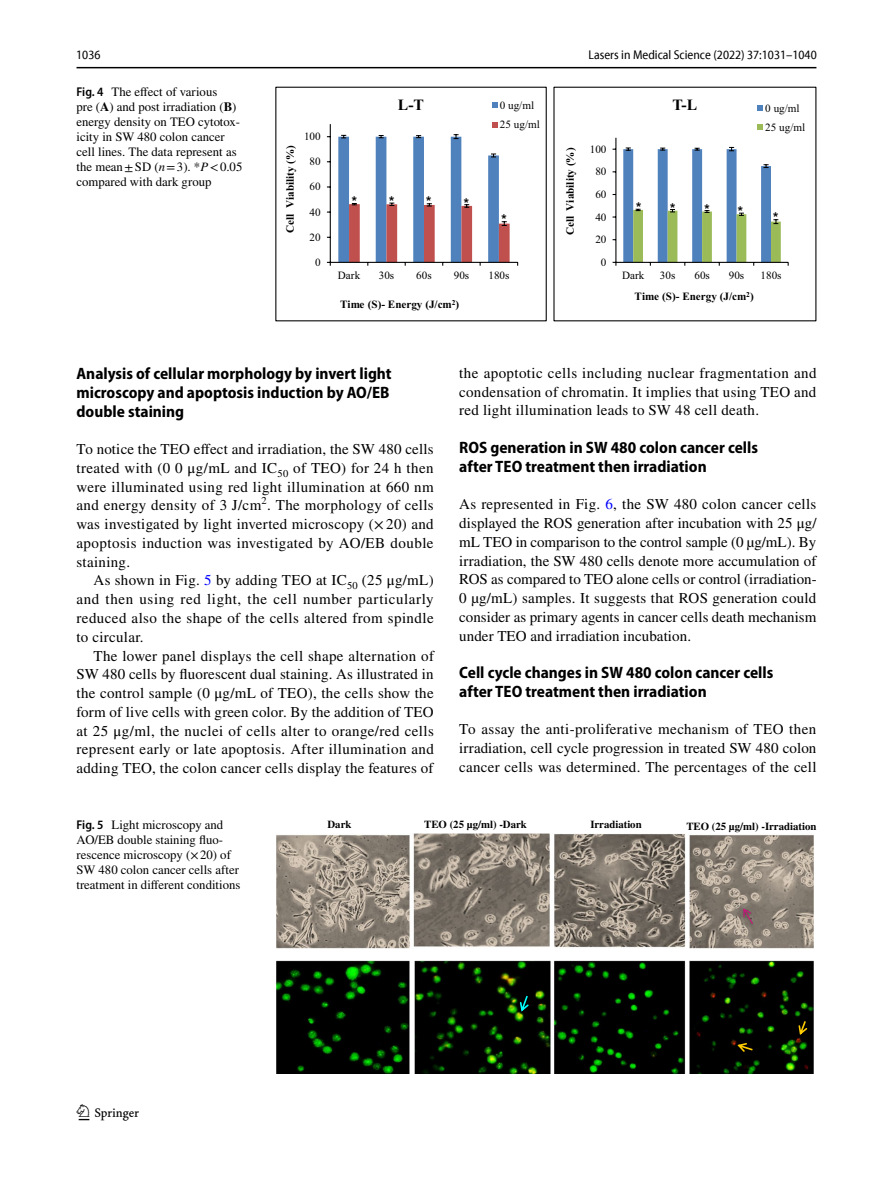
<style>
.page{position:relative;width:893px;height:1187px;background:#fff}
.page>*{position:absolute;margin:0;border:0;box-sizing:border-box;transform-origin:0 0}
.t1{font:22.5px "Springnew Regular 2";color:#000}
.t2{font:700 semi-condensed 16.5px/18.8px "Myriad Pro";color:#000}
.t3{font:15.75px "Times New Roman PS Bold MT4";color:#000}
.t4{font:15px/18.8px "STIX";letter-spacing:.015em;color:#000;text-align:justify}
.t5{font:13.35px "Arial Bold 3";color:#000}
.t6{font:12.75px/15px "STIX";color:#000}
.t7{font:semi-condensed 12.75px "Myriad Pro Unic";color:#000}
.t8{font:11.1px/18.9px "Times New Roman PSMT3";letter-spacing:.005em;color:#000}
.t9{font:11.1px "Times New Roman PS Bold MT4";color:#000}
.t10{font:700 10.8px "Times";color:#000}
.s1{font-family:"Myriad Pro";font-weight:600;font-stretch:semi-condensed}
.s2{font-weight:700}
.s3{font-style:italic}
.s4{color:#00f}
</style>
<div class="page">
<hr style="left:77px;top:67px;width:739px;height:1px;background:#000">
<hr style="left:615px;top:138px;width:1px;height:124px;background:#000">
<hr style="left:616px;top:262px;width:172px;height:1px;background:#000">
<svg style="left:623px;top:147px;width:158px;height:119px"></svg>
<svg style="left:757px;top:105px;width:6px;height:6px"></svg>
<svg style="left:757px;top:124px;width:6px;height:6px"></svg>
<hr style="left:330px;top:124px;width:1px;height:138px;background:#000">
<hr style="left:330px;top:262px;width:188px;height:1px;background:#000">
<svg style="left:338px;top:134px;width:172px;height:132px"></svg>
<svg style="left:492px;top:103px;width:5px;height:5px"></svg>
<svg style="left:492px;top:122px;width:5px;height:5px"></svg>
<img style="left:276px;top:833px;width:538px;height:240px">
<svg style="left:520px;top:995px;width:9px;height:16px"></svg>
<svg style="left:737px;top:1042px;width:16px;height:9px"></svg>
<svg style="left:798px;top:1021px;width:9px;height:13px"></svg>
<svg style="left:743px;top:908px;width:10px;height:15px"></svg>
<p class="t7" style="left:76px;top:50px;width:26px">1036</p>
<p class="t7" style="left:588px;top:50px;width:230px">Lasers in Medical Science (2022) 37:1031–1040</p>
<p class="t6" style="left:77px;top:85px;width:167px"><span class="s1">Fig. 4</span> The effect of various<br>pre (<span class="s2">A</span>) and post irradiation (<span class="s2">B</span>) energy density on TEO cytotox&shy;icity in SW 480 colon cancer cell lines. The data represent as the mean±SD (<span class="s3">n</span>=3). *<span class="s3">P</span>&lt;0.05 compared with dark group</p>
<p class="t9" style="left:282px;top:233px;width:89px;rotate:-90deg">Cell Viability (%)</p>
<p class="t8" style="left:304px;top:128px;width:18px">100</p>
<p class="t8" style="left:310px;top:153px;width:13px">80</p>
<p class="t8" style="left:310px;top:178px;width:13px">60</p>
<p class="t8" style="left:310px;top:203px;width:13px">40</p>
<p class="t8" style="left:310px;top:228px;width:13px">20</p>
<p class="t8" style="left:315px;top:254px;width:7px">0</p>
<p class="t3" style="left:398px;top:93px;width:28px">L-T</p>
<p class="t8" style="left:500px;top:97px;width:42px">0 ug/ml<br>25 ug/ml</p>
<p class="t5" style="left:352px;top:193px;width:7px">*</p>
<p class="t5" style="left:426px;top:194px;width:7px">*</p>
<p class="t5" style="left:389px;top:194px;width:7px">*</p>
<p class="t5" style="left:464px;top:196px;width:7px">*</p>
<p class="t5" style="left:501px;top:211px;width:7px">*</p>
<p class="t8" style="left:338px;top:267px;width:24px">Dark</p>
<p class="t8" style="left:379px;top:267px;width:17px">30s</p>
<p class="t8" style="left:416px;top:267px;width:17px">60s</p>
<p class="t8" style="left:454px;top:267px;width:17px">90s</p>
<p class="t8" style="left:488px;top:267px;width:23px">180s</p>
<p class="t9" style="left:340px;top:296px;width:121px">Time (S)- Energy (J/cm<sup>2</sup>)</p>
<p class="t9" style="left:562px;top:235px;width:89px;rotate:-90deg">Cell Viability (%)</p>
<p class="t8" style="left:590px;top:140px;width:18px">100</p>
<p class="t8" style="left:595px;top:163px;width:13px">80</p>
<p class="t8" style="left:595px;top:186px;width:13px">60</p>
<p class="t8" style="left:595px;top:208px;width:13px">40</p>
<p class="t8" style="left:595px;top:231px;width:13px">20</p>
<p class="t8" style="left:601px;top:254px;width:7px">0</p>
<p class="t3" style="left:673px;top:93px;width:26px">T-L</p>
<p class="t8" style="left:765px;top:100px;width:42px">0 ug/ml<br>25 ug/ml</p>
<p class="t5" style="left:636px;top:200px;width:41px">* *</p>
<p class="t5" style="left:704px;top:202px;width:40px">* *</p>
<p class="t5" style="left:773px;top:209px;width:7px">*</p>
<p class="t8" style="left:622px;top:267px;width:24px">Dark</p>
<p class="t8" style="left:660px;top:267px;width:17px">30s</p>
<p class="t8" style="left:694px;top:267px;width:17px">60s</p>
<p class="t8" style="left:729px;top:267px;width:17px">90s</p>
<p class="t8" style="left:760px;top:267px;width:23px">180s</p>
<p class="t9" style="left:635px;top:288px;width:121px">Time (S)- Energy (J/cm<sup>2</sup>)</p>
<p class="t2" style="left:77px;top:364px;width:317px">Analysis of cellular morphology by invert light microscopy and apoptosis induction by AO/EB double staining</p>
<p class="t4" style="left:77px;top:440px;width:359px">To notice the TEO effect and irradiation, the SW 480 cells treated with (0 0 μg/mL and IC<sub>50</sub> of TEO) for 24 h then were illuminated using red light illumination at 660 nm and energy density of 3 J/cm<sup>2</sup>. The morphology of cells was investigated by light inverted microscopy (× 20) and apoptosis induction was investigated by AO/EB double staining.</p>
<p class="t4" style="left:77px;top:572px;width:359px;text-indent:17px">As shown in Fig. <span class="s4">5</span> by adding TEO at IC<sub>50</sub> (25 μg/mL) and then using red light, the cell number particularly reduced also the shape of the cells altered from spindle to circular.</p>
<p class="t4" style="left:77px;top:647px;width:359px;text-indent:17px">The lower panel displays the cell shape alternation of SW 480 cells by fluorescent dual staining. As illustrated in the control sample (0 μg/mL of TEO), the cells show the form of live cells with green color. By the addition of TEO at 25 μg/ml, the nuclei of cells alter to orange/red cells represent early or late apoptosis. After illumination and adding TEO, the colon cancer cells display the features of</p>
<p class="t4" style="left:459px;top:364px;width:359px">the apoptotic cells including nuclear fragmentation and condensation of chromatin. It implies that using TEO and red light illumination leads to SW 48 cell death.</p>
<p class="t2" style="left:459px;top:438px;width:300px">ROS generation in SW 480 colon cancer cells after TEO treatment then irradiation</p>
<p class="t4" style="left:459px;top:496px;width:359px">As represented in Fig. <span class="s4">6</span>, the SW 480 colon cancer cells displayed the ROS generation after incubation with 25 μg/ mL TEO in comparison to the control sample (0 µg/mL). By irradiation, the SW 480 cells denote more accumulation of ROS as compared to TEO alone cells or control (irradiation-0 µg/mL) samples. It suggests that ROS generation could consider as primary agents in cancer cells death mechanism under TEO and irradiation incubation.</p>
<p class="t2" style="left:459px;top:663px;width:316px">Cell cycle changes in SW 480 colon cancer cells after TEO treatment then irradiation</p>
<p class="t4" style="left:459px;top:721px;width:359px">To assay the anti-proliferative mechanism of TEO then irradiation, cell cycle progression in treated SW 480 colon cancer cells was determined. The percentages of the cell</p>
<p class="t6" style="left:77px;top:817px;width:165px"><span class="s1">Fig. 5</span> Light microscopy and<br>AO/EB double staining fluo&shy;rescence microscopy (×20) of<br>SW 480 colon cancer cells after treatment in different conditions</p>
<p class="t10" style="left:327px;top:818px;width:25px">Dark</p>
<p class="t10" style="left:424px;top:818px;width:104px">TEO (25 µg/ml) -Dark</p>
<p class="t10" style="left:590px;top:818px;width:53px">Irradiation</p>
<p class="t10" style="left:686px;top:820px;width:132px">TEO (25 µg/ml) -Irradiation</p>
<h1 class="t1" style="left:79px;top:1104px;width:62px">1 3</h1>
</div>
